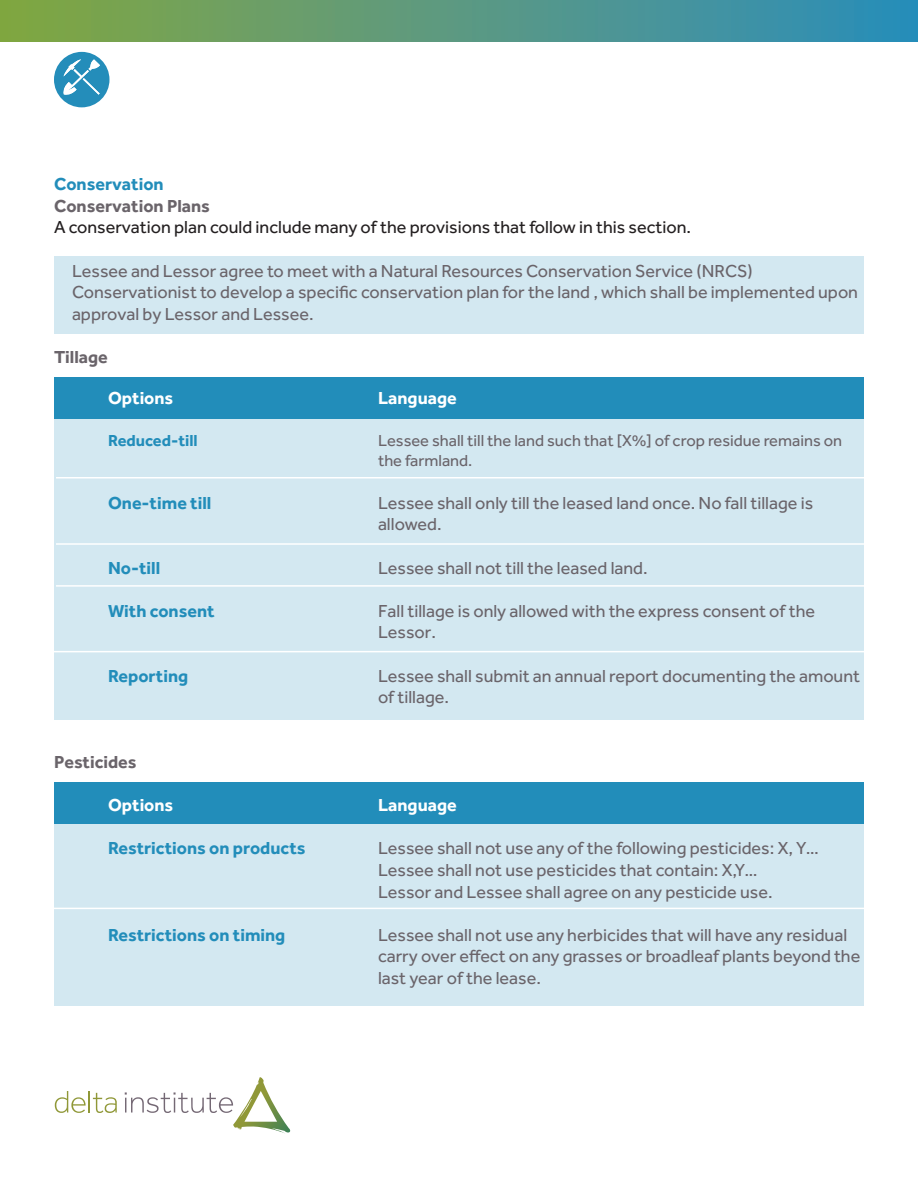
<style>
.page{position:relative;width:918px;height:1188px;background:#fff}
.page>*{position:absolute;margin:0;border:0;box-sizing:border-box;transform-origin:0 0}
.t1{font:18px/21.6px "Effra";color:#6a646a}
.t2{font:700 18px "Effra";color:#228dba}
.t3{font:18px "Effra";color:#231f20}
.t4{font:700 18px "Effra";color:#6a646a}
.t5{font:700 18px "Effra";color:#fff}
.t6{font:16.5px/19.8px "Effra";color:#6a646a}
.t7{font:700 16.5px "Effra";color:#228dba}
</style>
<div class="page">
<div style="left:54px;top:825px;width:810px;height:181px;background:#d3e8f1"></div>
<div style="left:54px;top:782px;width:810px;height:42px;background:#228dba"></div>
<div style="left:54px;top:257px;width:810px;height:77px;background:#d3e8f1"></div>
<div style="left:54px;top:419px;width:810px;height:301px;background:#d3e8f1"></div>
<div style="left:54px;top:377px;width:810px;height:42px;background:#228dba"></div>
<svg style="left:55px;top:1091px;width:62px;height:22px"></svg>
<svg style="left:125px;top:1077px;width:166px;height:57px"></svg>
<div style="left:0;top:0;width:918px;height:41px;background:linear-gradient(to right,#85a642,#2d8dbd)"></div>
<div style="left:54px;top:52px;width:56px;height:55px;background:#248dba;border-radius:50%"></div>
<svg style="left:64px;top:59px;width:36px;height:36px"></svg>
<hr style="left:54px;top:908px;width:810px;height:1px;background:#fff">
<hr style="left:56px;top:477px;width:810px;height:1px;background:#fff">
<hr style="left:56px;top:543px;width:810px;height:2px;background:#fff">
<hr style="left:56px;top:585px;width:810px;height:2px;background:#fff">
<hr style="left:54px;top:651px;width:810px;height:1px;background:#fff">
<p class="t2" style="left:54px;top:173px;width:111px">Conservation</p>
<p class="t4" style="left:54px;top:195px;width:157px">Conservation Plans</p>
<p class="t3" style="left:54px;top:217px;width:639px">A conservation plan could include many of the provisions that follow in this section.</p>
<p class="t1" style="left:72px;top:260px;width:682px">Lessee and Lessor agree to meet with a Natural Resources Conservation Service (NRCS)</p>
<p class="t1" style="left:72px;top:281px;width:788px">Conservationist to develop a specific conservation plan for the land , which shall be implemented upon approval by Lessor and Lessee.</p>
<p class="t4" style="left:54px;top:346px;width:55px">Tillage</p>
<p class="t5" style="left:108px;top:387px;width:67px">Options</p>
<p class="t5" style="left:378px;top:387px;width:80px">Language</p>
<p class="t7" style="left:108px;top:430px;width:91px">Reduced-till</p>
<p class="t6" style="left:378px;top:430px;width:466px">Lessee shall till the land such that [X%] of crop residue remains on the farmland.</p>
<p class="t2" style="left:108px;top:492px;width:105px">One-time till</p>
<p class="t1" style="left:378px;top:492px;width:437px">Lessee shall only till the leased land once. No fall tillage is</p>
<p class="t1" style="left:378px;top:513px;width:65px">allowed.</p>
<p class="t2" style="left:108px;top:557px;width:54px">No-till</p>
<p class="t1" style="left:378px;top:557px;width:271px">Lessee shall not till the leased land.</p>
<p class="t2" style="left:108px;top:600px;width:108px">With consent</p>
<p class="t1" style="left:378px;top:600px;width:439px">Fall tillage is only allowed with the express consent of the</p>
<p class="t1" style="left:378px;top:621px;width:59px">Lessor.</p>
<p class="t2" style="left:108px;top:665px;width:82px">Reporting</p>
<p class="t1" style="left:378px;top:665px;width:484px">Lessee shall submit an annual report documenting the amount of tillage.</p>
<p class="t4" style="left:54px;top:751px;width:84px">Pesticides</p>
<p class="t5" style="left:108px;top:794px;width:67px">Options</p>
<p class="t5" style="left:378px;top:794px;width:80px">Language</p>
<p class="t2" style="left:108px;top:837px;width:199px">Restrictions on products</p>
<p class="t1" style="left:378px;top:837px;width:444px">Lessee shall not use any of the following pesticides: X, Y…</p>
<p class="t1" style="left:378px;top:859px;width:382px">Lessee shall not use pesticides that contain: X,Y…</p>
<p class="t1" style="left:378px;top:881px;width:396px">Lessor and Lessee shall agree on any pesticide use.</p>
<p class="t2" style="left:108px;top:924px;width:179px">Restrictions on timing</p>
<p class="t1" style="left:378px;top:924px;width:471px">Lessee shall not use any herbicides that will have any residual</p>
<p class="t1" style="left:378px;top:945px;width:484px">carry over effect on any grasses or broadleaf plants beyond the last year of the lease.</p>
</div>
